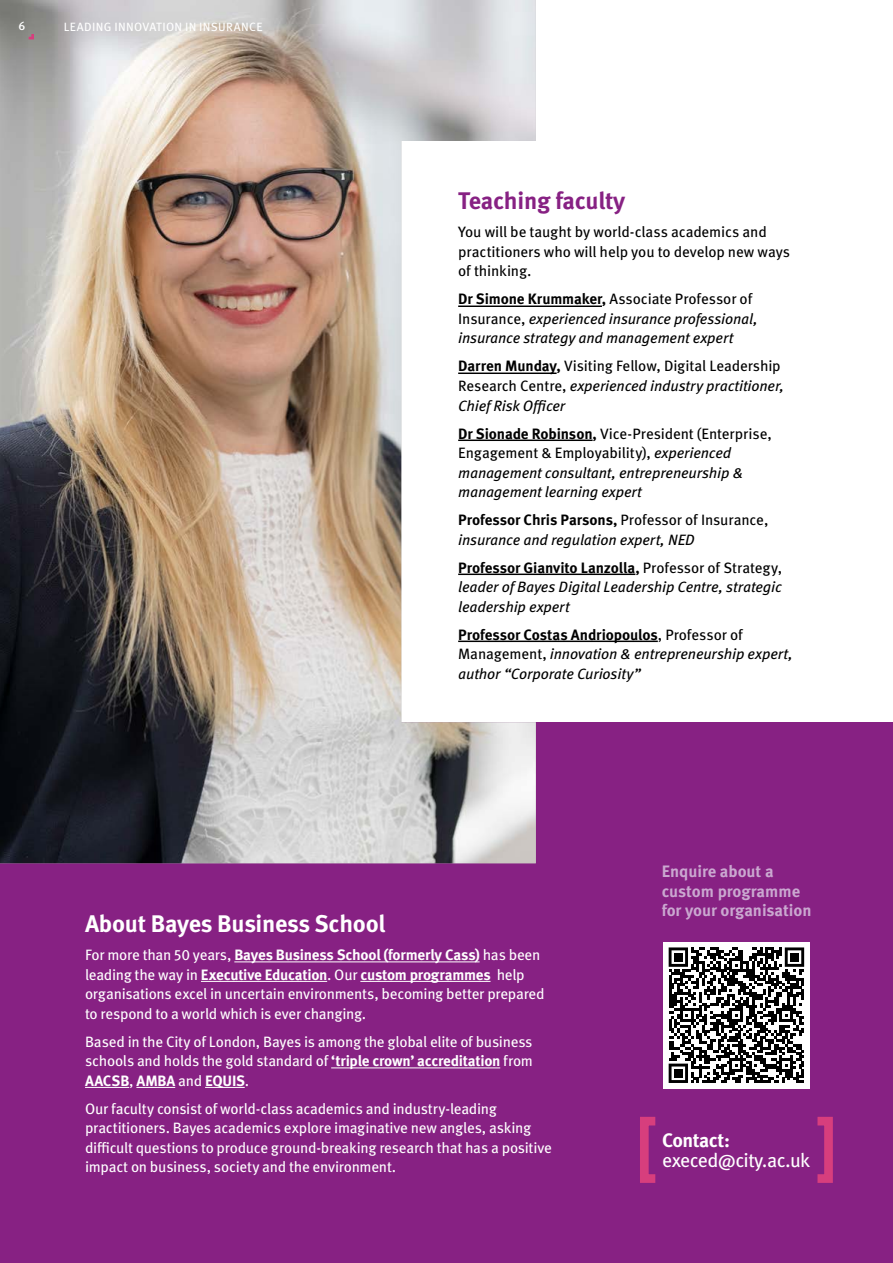
<style>
.page{position:relative;width:893px;height:1263px;background:#fff}
.page>*{position:absolute;margin:0;border:0;box-sizing:border-box;transform-origin:0 0}
.Heading_2{font:700 24px "Meta Pro";letter-spacing:-.015em;color:#fff}
.Heading_2-2{font:700 24px "Meta Pro";letter-spacing:-.015em;color:#872183}
.Heading_2-3{font:19.5px/19.5px "Meta Pro";letter-spacing:-.035em;color:#fff}
.Heading_2-4{font:700 16.5px/19.5px "Meta Pro";color:#caa8d0}
.t1{font:italic 15px/19.5px "Meta Pro";letter-spacing:-.01em;color:#000}
.t2{font:15px/19.5px "Meta OT";letter-spacing:-.02em;color:#fff}
.t3{font:15px/19.5px "Meta Pro";letter-spacing:-.01em;color:#000}
.t4{font:700 15px "Meta Pro";letter-spacing:-.005em;color:#000}
._12__Page_Header__MetaOT_-_Medium__White_{font:12px "Meta Pro";letter-spacing:.03em;color:#fff}
._13__Folio_-_LHP__MetaOT_Medium__Grey_8_1{font:500 12px "Meta Pro";color:#fff}
.s1{font-weight:700;font-style:normal}
.s2{font-style:normal}
.s3{font-weight:400}
.s4{font-weight:700}
</style>
<div class="page">
<div style="left:0;top:723px;width:893px;height:540px;background:#872183"></div>
<hr style="left:458px;top:305px;width:144px;height:2px;background:#000">
<hr style="left:458px;top:372px;width:99px;height:2px;background:#000">
<hr style="left:458px;top:440px;width:135px;height:1px;background:#000">
<hr style="left:458px;top:574px;width:177px;height:1px;background:#000">
<hr style="left:458px;top:641px;width:200px;height:1px;background:#000">
<hr style="left:234px;top:961px;width:246px;height:1px;background:#fff">
<hr style="left:201px;top:981px;width:126px;height:1px;background:#fff">
<hr style="left:360px;top:981px;width:131px;height:1px;background:#fff">
<hr style="left:331px;top:1067px;width:169px;height:1px;background:#fff">
<hr style="left:85px;top:1087px;width:44px;height:1px;background:#fff">
<hr style="left:136px;top:1087px;width:39px;height:1px;background:#fff">
<hr style="left:205px;top:1087px;width:40px;height:1px;background:#fff">
<div style="left:663px;top:942px;width:147px;height:146px;background:#fff"></div>
<svg style="left:669px;top:947px;width:135px;height:136px"></svg>
<div style="left:674px;top:953px;width:8px;height:8px;background:#000"></div>
<div style="left:790px;top:953px;width:9px;height:8px;background:#000"></div>
<div style="left:674px;top:1069px;width:8px;height:8px;background:#000"></div>
<img style="left:0;top:0;width:536px;height:863px">
<div style="left:640px;top:1117px;width:20px;height:66px;border:9px solid #d73e7d"></div>
<div style="left:813px;top:1117px;width:20px;height:66px;border:9px solid #d73e7d"></div>
<svg style="left:29px;top:34px;width:5px;height:5px"></svg>
<p class="_13__Folio_-_LHP__MetaOT_Medium__Grey_8_1" style="left:19px;top:16px;width:8px">6</p>
<p class="_12__Page_Header__MetaOT_-_Medium__White_" style="left:64px;top:17px;width:200px">LEADING INNOVATION IN INSURANCE</p>
<p class="Heading_2-2" style="left:458px;top:182px;width:169px">Teaching faculty</p>
<p class="t3" style="left:458px;top:221px;width:334px">You will be taught by world-class academics and practitioners who will help you to develop new ways of thinking.</p>
<p class="t1" style="left:458px;top:289px;width:301px"><span class="s1">Dr Simone Krummaker,</span> <span class="s2">Associate Professor of<br>Insurance,</span> experienced insurance professional, insurance strategy and management expert</p>
<p class="t1" style="left:458px;top:356px;width:327px"><span class="s1">Darren Munday,</span> <span class="s2">Visiting Fellow, Digital Leadership<br>Research Centre,</span> experienced industry practitioner,<br>Chief Risk Officer</p>
<p class="t1" style="left:458px;top:423px;width:315px"><span class="s1">Dr Sionade Robinson,</span> <span class="s2">Vice-President (Enterprise, Engagement &amp; Employability),</span> experienced management consultant, entrepreneurship &amp; management learning expert</p>
<p class="t4" style="left:458px;top:508px;width:312px">Professor Chris Parsons, <span class="s3">Professor of Insurance,</span></p>
<p class="t1" style="left:458px;top:529px;width:238px">insurance and regulation expert, NED</p>
<p class="t1" style="left:458px;top:557px;width:326px;text-align:justify"><span class="s1">Professor Gianvito Lanzolla,</span> <span class="s2">Professor of Strategy, </span>leader of Bayes Digital Leadership Centre, strategic leadership expert</p>
<p class="t1" style="left:458px;top:624px;width:336px"><span class="s1">Professor Costas Andriopoulos</span><span class="s2">, Professor of<br>Management,</span> innovation &amp; entrepreneurship expert, author “Corporate Curiosity”</p>
<p class="Heading_2" style="left:85px;top:905px;width:302px">About Bayes Business School</p>
<p class="t2" style="left:85px;top:946px;width:461px">For more than 50 years, <span class="s4">Bayes Business School (formerly Cass)</span> has been leading the way in <span class="s4">Executive Education</span>. Our <span class="s4">custom programmes</span> help organisations excel in uncertain environments, becoming better prepared to respond to a world which is ever changing.</p>
<p class="t2" style="left:85px;top:1032px;width:449px;text-align:justify">Based in the City of London, Bayes is among the global elite of business schools and holds the gold standard of <span class="s4">‘triple crown’ accreditation</span> from <span class="s4">AACSB</span>, <span class="s4">AMBA</span> and <span class="s4">EQUIS</span>.</p>
<p class="t2" style="left:85px;top:1099px;width:468px">Our faculty consist of world-class academics and industry-leading practitioners. Bayes academics explore imaginative new angles, asking difficult questions to produce ground-breaking research that has a positive impact on business, society and the environment.</p>
<p class="Heading_2-4" style="left:662px;top:861px;width:152px">Enquire about a custom programme for your organisation</p>
<p class="Heading_2-3" style="left:662px;top:1129px;width:150px"><span class="s4">Contact: </span>execed@city.ac.uk</p>
</div>
